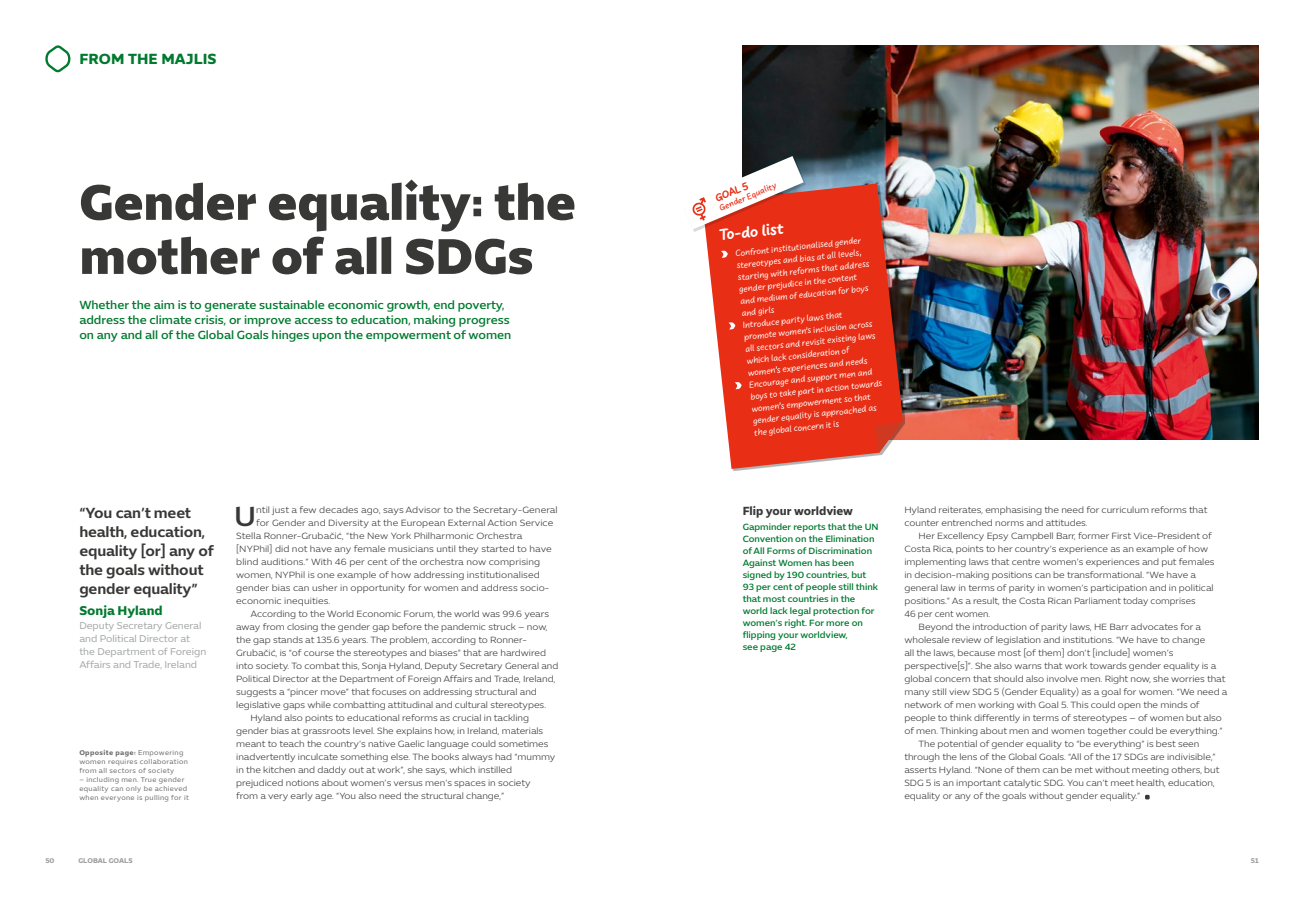
<style>
.page{position:relative;width:1304px;height:908px;background:#fff}
.page>*{position:absolute;margin:0;border:0;box-sizing:border-box;transform-origin:0 0}
.t1{font:900 51px/54px "Expo Sans Std";letter-spacing:-.01em;color:#383937}
.t2{font:500 28.1px "Expo Sans Std";color:#383937;scale:1.05 1}
.t3{font:800 16px "Uberhand Pro";color:#fff}
.t4{font:600 15px/19px "Expo Sans Std";letter-spacing:-.01em;color:#383937}
.t5{font:700 15px "Expo Sans Std";letter-spacing:.01em;color:#007a2f}
.t6{font:700 13px "Expo Sans Std";color:#007a2f}
.t7{font:500 12px/15px "Expo Sans Std";color:#007a2f}
.t8{font:700 12px "Expo Sans Std";color:#383937;scale:.96 1}
.t9{font:800 11px "Uberhand Pro";color:#e82f16}
.t10{font:10px/13px "Expo Sans Std";color:#a7a9a9}
.t11{font:300 9.2px/13px "Expo Sans Std";color:#383937;scale:1.04 1}
.t12{font:9.2px/12px "Uberhand Pro";color:#fff}
.t13{font:300 9.2px "Expo Sans Std";color:#383937;scale:1.05 1}
.t14{font:500 9.2px/12px "Expo Sans Std";color:#007a2f}
.t15{font:300 9.2px "Expo Sans Std";color:#383937}
.t16{font:500 9px "Uberhand Pro";color:#e82f16}
.t17{font:7px/9px "Expo Sans Std";letter-spacing:.05em;color:#6f7070}
.t18{font:700 7px "Expo Sans Std";letter-spacing:.005em;color:#9d9e9e}
.s1{font-weight:700}
</style>
<div class="page">
<img style="left:743px;top:45px;width:516px;height:394px">
<div style="left:704px;top:185px;width:201px;height:286px;background:#000;opacity:.3"></div>
<svg style="left:704px;top:183px;width:199px;height:285px;background:#e14531"></svg>
<svg style="left:876px;top:421px;width:26px;height:32px"></svg>
<svg style="left:721px;top:250px;width:7px;height:8px"></svg>
<svg style="left:728px;top:322px;width:7px;height:7px"></svg>
<svg style="left:735px;top:382px;width:7px;height:7px"></svg>
<svg style="left:1145px;top:794px;width:5px;height:5px"></svg>
<div style="left:684px;top:158px;width:122px;height:73px;background:#000;opacity:.15"></div>
<svg style="left:684px;top:156px;width:120px;height:73px"></svg>
<svg style="left:45px;top:45px;width:26px;height:28px"></svg>
<h3 class="t5" style="left:79px;top:49px;width:139px">FROM THE MAJLIS</h3>
<h1 class="t1" style="left:79px;top:174px;width:498px">Gender equality: the mother of all SDGs</h1>
<h3 class="t7" style="left:79px;top:297px;width:434px">Whether the aim is to generate sustainable economic growth, end poverty, address the climate crisis, or improve access to education, making progress on any and all of the Global Goals hinges upon the empowerment of women</h3>
<h3 class="t4" style="left:79px;top:502px;width:136px">“You can’t meet health, education, equality [or] any of the goals without gender equality”</h3>
<h3 class="t6" style="left:79px;top:602px;width:85px">Sonja Hyland</h3>
<p class="t10" style="left:79px;top:619px;width:128px">Deputy Secretary General and Political Director at the Department of Foreign<br>Affairs and Trade, Ireland</p>
<p class="t17" style="left:79px;top:747px;width:110px"><span class="s1">Opposite page:</span> Empowering women requires collaboration from all sectors of society</p>
<p class="t17" style="left:79px;top:774px;width:111px">– including men. True gender equality can only be achieved when everyone is pulling for it</p>
<h2 class="t2" style="left:234px;top:499px;width:22px">U</h2>
<p class="t13" style="left:256px;top:504px;width:289px">ntil just a few decades ago, says Advisor to the Secretary-General</p>
<p class="t13" style="left:256px;top:517px;width:284px">for Gender and Diversity at the European External Action Service</p>
<p class="t13" style="left:236px;top:530px;width:274px">Stella Ronner-Grubačić, “the New York Philharmonic Orchestra</p>
<p class="t13" style="left:236px;top:543px;width:302px">[NYPhil] did not have any female musicians until they started to have</p>
<p class="t13" style="left:236px;top:556px;width:291px">blind auditions.” With 46 per cent of the orchestra now comprising</p>
<p class="t13" style="left:236px;top:569px;width:291px">women, NYPhil is one example of how addressing institutionalised</p>
<p class="t13" style="left:236px;top:582px;width:300px">gender bias can usher in opportunity for women and address socio-</p>
<p class="t13" style="left:236px;top:595px;width:91px">economic inequities.</p>
<p class="t11" style="left:250px;top:607px;width:289px">According to the World Economic Forum, the world was 99.6 years</p>
<p class="t11" style="left:236px;top:620px;width:301px">away from closing the gender gap before the pandemic struck – now,</p>
<p class="t11" style="left:236px;top:633px;width:281px">the gap stands at 135.6 years. The problem, according to Ronner-</p>
<p class="t11" style="left:236px;top:646px;width:299px">Grubačić, is “of course the stereotypes and biases” that are hardwired</p>
<p class="t11" style="left:236px;top:659px;width:311px">into society. To combat this, Sonja Hyland, Deputy Secretary General and</p>
<p class="t15" style="left:236px;top:673px;width:321px">Political Director at the Department of Foreign Affairs and Trade, Ireland,</p>
<p class="t11" style="left:236px;top:685px;width:291px">suggests a “pincer move” that focuses on addressing structural and</p>
<p class="t11" style="left:236px;top:698px;width:299px">legislative gaps while combatting attitudinal and cultural stereotypes.</p>
<p class="t11" style="left:250px;top:711px;width:269px">Hyland also points to educational reforms as crucial in tackling</p>
<p class="t11" style="left:236px;top:724px;width:297px">gender bias at grassroots level. She explains how, in Ireland, materials</p>
<p class="t11" style="left:236px;top:737px;width:302px">meant to teach the country’s native Gaelic language could sometimes</p>
<p class="t11" style="left:236px;top:750px;width:308px">inadvertently inculcate something else. The books always had “mummy</p>
<p class="t11" style="left:236px;top:763px;width:267px">in the kitchen and daddy out at work”, she says, which instilled</p>
<p class="t11" style="left:236px;top:776px;width:285px">prejudiced notions about women’s versus men’s spaces in society</p>
<p class="t11" style="left:236px;top:789px;width:259px">from a very early age. “You also need the structural change,”</p>
<p class="t9" style="left:712px;top:191px;width:37px;rotate:-23deg">GOAL 5</p>
<p class="t16" style="left:717px;top:202px;width:62px;rotate:-23deg">Gender Equality</p>
<h3 class="t3" style="left:718px;top:222px;width:66px;rotate:-6deg">To-do list</h3>
<p class="t12" style="left:735px;top:247px;width:134px;rotate:-6deg">Confront institutionalised gender stereotypes and bias at all levels, starting with reforms that address gender prejudice in the content and medium of education for boys and girls<br>Introduce parity laws that promote women’s inclusion across all sectors and revisit existing laws which lack consideration of women’s experiences and needs<br>Encourage and support men and boys to take part in action towards women’s empowerment so that gender equality is approached as the global concern it is</p>
<h3 class="t8" style="left:743px;top:503px;width:116px">Flip your worldview</h3>
<p class="t14" style="left:743px;top:521px;width:137px">Gapminder reports that the UN<br>Convention on the Elimination of All Forms of Discrimination<br>Against Women has been signed by 190 countries, but<br>93 per cent of people still think that most countries in the world lack legal protection for women’s right. For more on flipping your worldview,<br>see page 42</p>
<p class="t11" style="left:904px;top:503px;width:293px">Hyland reiterates, emphasising the need for curriculum reforms that counter entrenched norms and attitudes.</p>
<p class="t11" style="left:904px;top:529px;width:300px;text-indent:14px">Her Excellency Epsy Campbell Barr, former First Vice-President of Costa Rica, points to her country’s experience as an example of how implementing laws that centre women’s experiences and put females in decision-making positions can be transformational. “We have a general law in terms of parity in women’s participation and in political positions.” As a result, the Costa Rican Parliament today comprises<br>46 per cent women.</p>
<p class="t11" style="left:919px;top:620px;width:273px">Beyond the introduction of parity laws, HE Barr advocates for a</p>
<p class="t11" style="left:904px;top:633px;width:291px">wholesale review of legislation and institutions. “We have to change</p>
<p class="t11" style="left:904px;top:646px;width:260px">all the laws, because most [of them] don’t [include] women’s</p>
<p class="t11" style="left:904px;top:659px;width:302px">perspective[s]”. She also warns that work towards gender equality is a</p>
<p class="t11" style="left:904px;top:672px;width:310px">global concern that should also involve men. Right now, she worries that</p>
<p class="t11" style="left:904px;top:685px;width:312px">many still view SDG 5 (Gender Equality) as a goal for women. “We need a</p>
<p class="t11" style="left:904px;top:698px;width:285px">network of men working with Goal 5. This could open the minds of</p>
<p class="t11" style="left:904px;top:711px;width:307px">people to think differently in terms of stereotypes – of women but also</p>
<p class="t11" style="left:904px;top:724px;width:308px">of men. Thinking about men and women together could be everything.”</p>
<p class="t11" style="left:919px;top:737px;width:272px">The potential of gender equality to “be everything” is best seen</p>
<p class="t11" style="left:904px;top:750px;width:301px">through the lens of the Global Goals. “All of the 17 SDGs are indivisible,”</p>
<p class="t11" style="left:904px;top:763px;width:304px">asserts Hyland. “None of them can be met without meeting others, but</p>
<p class="t11" style="left:904px;top:776px;width:300px">SDG 5 is an important catalytic SDG. You can’t meet health, education,</p>
<p class="t11" style="left:904px;top:789px;width:228px">equality or any of the goals without gender equality.”</p>
<p class="t18" style="left:45px;top:855px;width:11px">50</p>
<p class="t18" style="left:78px;top:855px;width:56px">GLOBAL GOALS</p>
<p class="t18" style="left:1251px;top:855px;width:9px">51</p>
</div>
